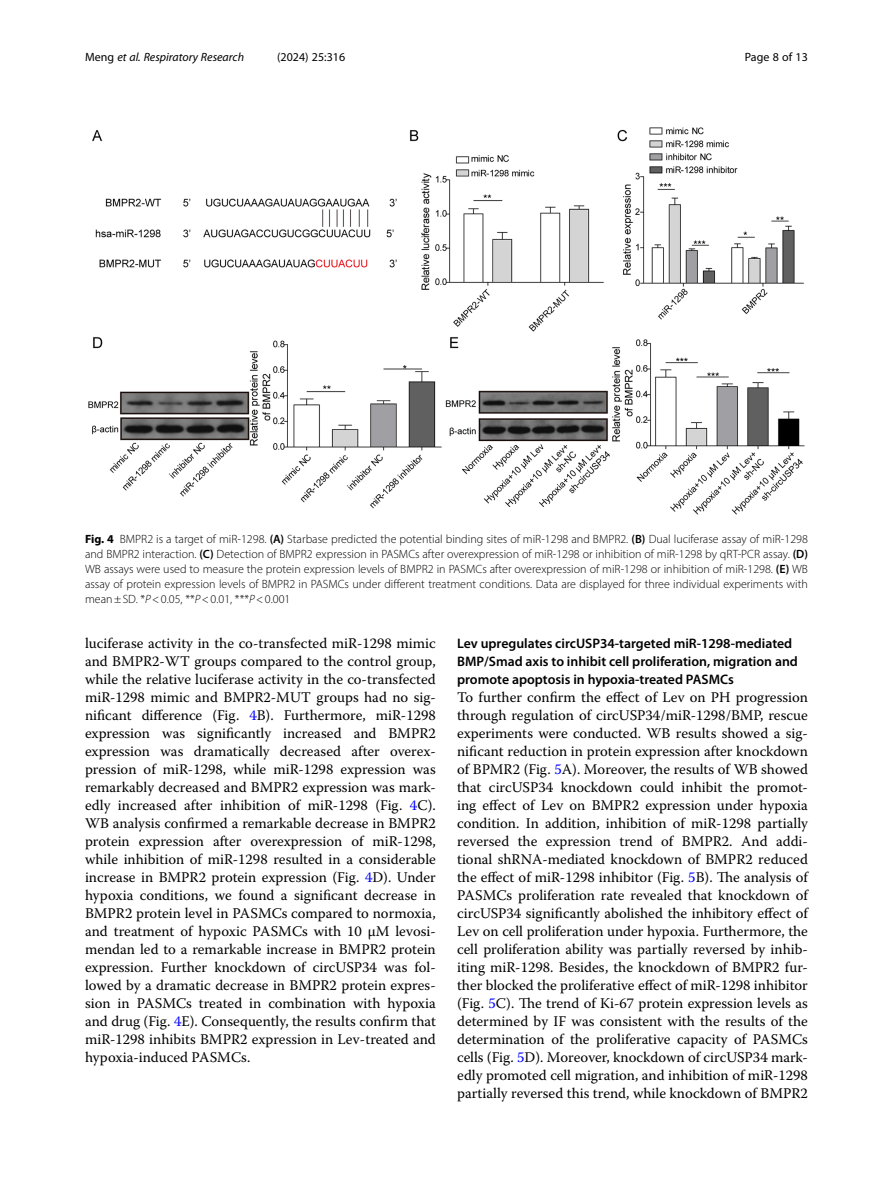
<style>
.page{position:relative;width:893px;height:1191px;background:#fff}
.page>*{position:absolute;margin:0;border:0;box-sizing:border-box;transform-origin:0 0}
.Body_Text{font:14.7px/18px "Warnock Pro";color:#000;text-align:justify}
.Head_2{font:600 13.8px/18px "Myriad Pro";color:#000}
.Figure_Caption{font:300 12px/15px "Myriad Pro";color:#000;text-align:justify}
.t1{font:italic 12px "Myriad Pro";color:#000}
.t2{font:12px "Myriad Pro";color:#000}
.s1{font-style:normal}
.s2{font-weight:700}
.s3{font-weight:600}
.s4{font-style:italic}
.s5{color:#00f}
</style>
<div class="page">
<img style="left:88px;top:127px;width:717px;height:388px">
<p class="t1" style="left:85px;top:50px;width:161px"><span class="s1">Meng</span> et al. Respiratory Research</p>
<p class="t2" style="left:277px;top:50px;width:70px">(2024) 25:316</p>
<p class="t2" style="left:745px;top:50px;width:65px">Page 8 of 13</p>
<p class="Figure_Caption" style="left:85px;top:531px;width:724px"><span class="s2">Fig. 4</span> BMPR2 is a target of miR-1298. <span class="s3">(A)</span> Starbase predicted the potential binding sites of miR-1298 and BMPR2. <span class="s3">(B)</span> Dual luciferase assay of miR-1298 and BMPR2 interaction. <span class="s3">(C)</span> Detection of BMPR2 expression in PASMCs after overexpression of miR-1298 or inhibition of miR-1298 by qRT-PCR assay. <span class="s3">(D)<br></span>WB assays were used to measure the protein expression levels of BMPR2 in PASMCs after overexpression of miR-1298 or inhibition of miR-1298. <span class="s3">(E)</span> WB assay of protein expression levels of BMPR2 in PASMCs under different treatment conditions. Data are displayed for three individual experiments with mean±SD. *<span class="s4">P</span>&lt;0.05, **<span class="s4">P</span>&lt;0.01, ***<span class="s4">P</span>&lt;0.001</p>
<p class="Body_Text" style="left:85px;top:634px;width:352px">luciferase activity in the co-transfected miR-1298 mimic and BMPR2-WT groups compared to the control group, while the relative luciferase activity in the co-transfected miR-1298 mimic and BMPR2-MUT groups had no sig&shy;nificant difference (Fig. <span class="s5">4</span>B). Furthermore, miR-1298 expression was significantly increased and BMPR2 expression was dramatically decreased after overex&shy;pression of miR-1298, while miR-1298 expression was remarkably decreased and BMPR2 expression was mark&shy;edly increased after inhibition of miR-1298 (Fig. <span class="s5">4</span>C).<br>WB analysis confirmed a remarkable decrease in BMPR2 protein expression after overexpression of miR-1298, while inhibition of miR-1298 resulted in a considerable increase in BMPR2 protein expression (Fig. <span class="s5">4</span>D). Under hypoxia conditions, we found a significant decrease in BMPR2 protein level in PASMCs compared to normoxia, and treatment of hypoxic PASMCs with 10 µM levosi&shy;mendan led to a remarkable increase in BMPR2 protein expression. Further knockdown of circUSP34 was fol&shy;lowed by a dramatic decrease in BMPR2 protein expres&shy;sion in PASMCs treated in combination with hypoxia and drug (Fig. <span class="s5">4</span>E). Consequently, the results confirm that miR-1298 inhibits BMPR2 expression in Lev-treated and hypoxia-induced PASMCs.</p>
<p class="Head_2" style="left:457px;top:634px;width:342px">Lev upregulates circUSP34-targeted miR-1298-mediated<br>BMP/Smad axis to inhibit cell proliferation, migration and promote apoptosis in hypoxia-treated PASMCs</p>
<p class="Body_Text" style="left:457px;top:688px;width:352px">To further confirm the effect of Lev on PH progression through regulation of circUSP34/miR-1298/BMP, rescue experiments were conducted. WB results showed a sig&shy;nificant reduction in protein expression after knockdown of BPMR2 (Fig. <span class="s5">5</span>A). Moreover, the results of WB showed that circUSP34 knockdown could inhibit the promot&shy;ing effect of Lev on BMPR2 expression under hypoxia condition. In addition, inhibition of miR-1298 partially reversed the expression trend of BMPR2. And addi&shy;tional shRNA-mediated knockdown of BMPR2 reduced the effect of miR-1298 inhibitor (Fig. <span class="s5">5</span>B). The analysis of PASMCs proliferation rate revealed that knockdown of circUSP34 significantly abolished the inhibitory effect of Lev on cell proliferation under hypoxia. Furthermore, the cell proliferation ability was partially reversed by inhib&shy;iting miR-1298. Besides, the knockdown of BMPR2 fur&shy;ther blocked the proliferative effect of miR-1298 inhibitor (Fig. <span class="s5">5</span>C). The trend of Ki-67 protein expression levels as determined by IF was consistent with the results of the determination of the proliferative capacity of PASMCs cells (Fig. <span class="s5">5</span>D). Moreover, knockdown of circUSP34 mark&shy;edly promoted cell migration, and inhibition of miR-1298 partially reversed this trend, while knockdown of BMPR2</p>
</div>
